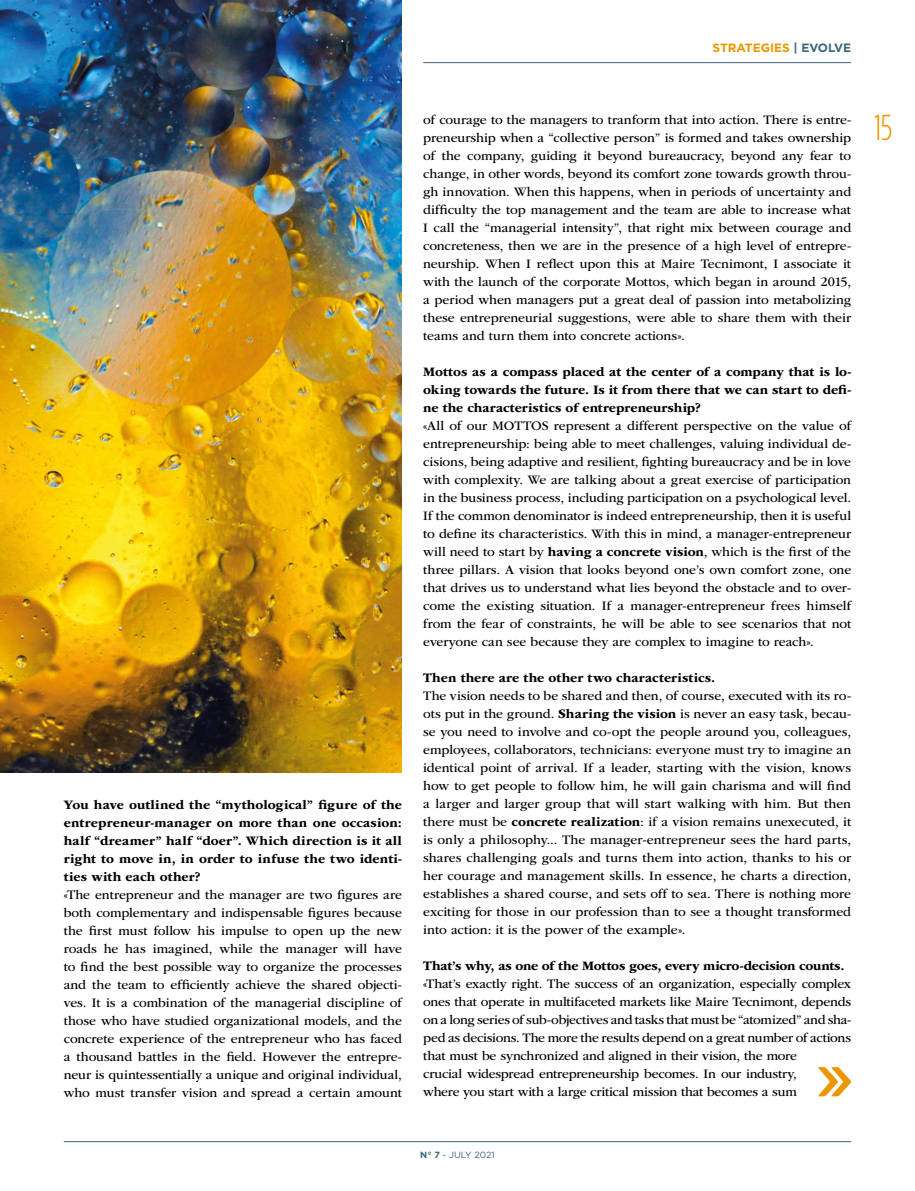
<style>
.page{position:relative;width:915px;height:1191px;background:#fff}
.page>*{position:absolute;margin:0;border:0;box-sizing:border-box;transform-origin:0 0}
.t1{font:300 condensed 36px "Gotham HTF";color:#ec9700}
.t2{font:13.5px/18px "ITC Garamond Std";letter-spacing:-.01em;color:#000;text-align:justify}
.t3{font:700 13.5px/18px "ITC Garamond Std";letter-spacing:.005em;color:#000;text-align:justify}
.t4{font:700 13.5px "ITC Garamond Std";letter-spacing:-.015em;color:#000}
.t5{font:700 12px "Gotham HTF";color:#ec9700}
.t6{font:9px "Gotham HTF";color:#3c6679}
.s1{color:#3c6679}
.s2{font-weight:700}
</style>
<div class="page">
<hr style="left:64px;top:1141px;width:786px;height:1px;background:#3c6679">
<hr style="left:423px;top:62px;width:427px;height:1px;background:#3c6679">
<img style="left:0;top:0;width:402px;height:772px">
<svg style="left:818px;top:1067px;width:33px;height:29px"></svg>
<p class="t5" style="left:712px;top:41px;width:140px">STRATEGIES <span class="s1">| EVOLVE</span></p>
<p class="t3" style="left:64px;top:795px;width:339px">You have outlined the “mythological” figure of the entrepreneur-manager on more than one occasion: half “dreamer” half “doer”. Which direction is it all right to move in, in order to infuse the two identi&shy;ties with each other?</p>
<p class="t2" style="left:64px;top:885px;width:339px">«The entrepreneur and the manager are two figures are both complementary and indispensable figures because the first must follow his impulse to open up the new roads he has imagined, while the manager will have to find the best possible way to organize the processes and the team to efficiently achieve the shared objecti&shy;ves. It is a combination of the managerial discipline of those who have studied organizational models, and the concrete experience of the entrepreneur who has faced a thousand battles in the field. However the entrepre&shy;neur is quintessentially a unique and original individual, who must transfer vision and spread a certain amount</p>
<p class="t2" style="left:423px;top:111px;width:429px">of courage to the managers to tranform that into action. There is entre&shy;preneurship when a “collective person” is formed and takes ownership of the company, guiding it beyond bureaucracy, beyond any fear to change, in other words, beyond its comfort zone towards growth throu&shy;gh innovation. When this happens, when in periods of uncertainty and difficulty the top management and the team are able to increase what I call the “managerial intensity”, that right mix between courage and concreteness, then we are in the presence of a high level of entrepre&shy;neurship. When I reflect upon this at Maire Tecnimont, I associate it with the launch of the corporate Mottos, which began in around 2015, a period when managers put a great deal of passion into metabolizing these entrepreneurial suggestions, were able to share them with their teams and turn them into concrete actions».</p>
<p class="t3" style="left:423px;top:363px;width:429px">Mottos as a compass placed at the center of a company that is lo&shy;oking towards the future. Is it from there that we can start to defi&shy;ne the characteristics of entrepreneurship?</p>
<p class="t2" style="left:423px;top:417px;width:429px">«All of our MOTTOS represent a different perspective on the value of entrepreneurship: being able to meet challenges, valuing individual de&shy;cisions, being adaptive and resilient, fighting bureaucracy and be in love with complexity. We are talking about a great exercise of participation in the business process, including participation on a psychological level.<br>If the common denominator is indeed entrepreneurship, then it is useful to define its characteristics. With this in mind, a manager-entrepreneur will need to start by <span class="s2">having a concrete vision</span>, which is the first of the three pillars. A vision that looks beyond one’s own comfort zone, one that drives us to understand what lies beyond the obstacle and to over&shy;come the existing situation. If a manager-entrepreneur frees himself from the fear of constraints, he will be able to see scenarios that not everyone can see because they are complex to imagine to reach».</p>
<p class="t3" style="left:423px;top:669px;width:293px">Then there are the other two characteristics.</p>
<p class="t2" style="left:423px;top:687px;width:429px">The vision needs to be shared and then, of course, executed with its ro&shy;ots put in the ground. <span class="s2">Sharing the vision</span> is never an easy task, becau&shy;se you need to involve and co-opt the people around you, colleagues, employees, collaborators, technicians: everyone must try to imagine an identical point of arrival. If a leader, starting with the vision, knows how to get people to follow him, he will gain charisma and will find a larger and larger group that will start walking with him. But then there must be <span class="s2">concrete realization</span>: if a vision remains unexecuted, it is only a philosophy... The manager-entrepreneur sees the hard parts, shares challenging goals and turns them into action, thanks to his or her courage and management skills. In essence, he charts a direction, establishes a shared course, and sets off to sea. There is nothing more exciting for those in our profession than to see a thought transformed into action: it is the power of the example».</p>
<p class="t4" style="left:423px;top:958px;width:422px">That’s why, as one of the Mottos goes, every micro-decision counts.</p>
<p class="t2" style="left:423px;top:975px;width:429px;text-align:left">«That’s exactly right. The success of an organization, especially complex ones that operate in multifaceted markets like Maire Tecnimont, depends on a long series of sub-objectives and tasks that must be “atomized” and sha&shy;ped as decisions. The more the results depend on a great number of actions that must be synchronized and aligned in their vision, the more<br>crucial widespread entrepreneurship becomes. In our industry,<br>where you start with a large critical mission that becomes a sum</p>
<p class="t6" style="left:420px;top:1149px;width:76px"><span class="s2">N° 7</span> - JULY 2021</p>
<h1 class="t1" style="left:873px;top:108px;width:20px">15</h1>
</div>
